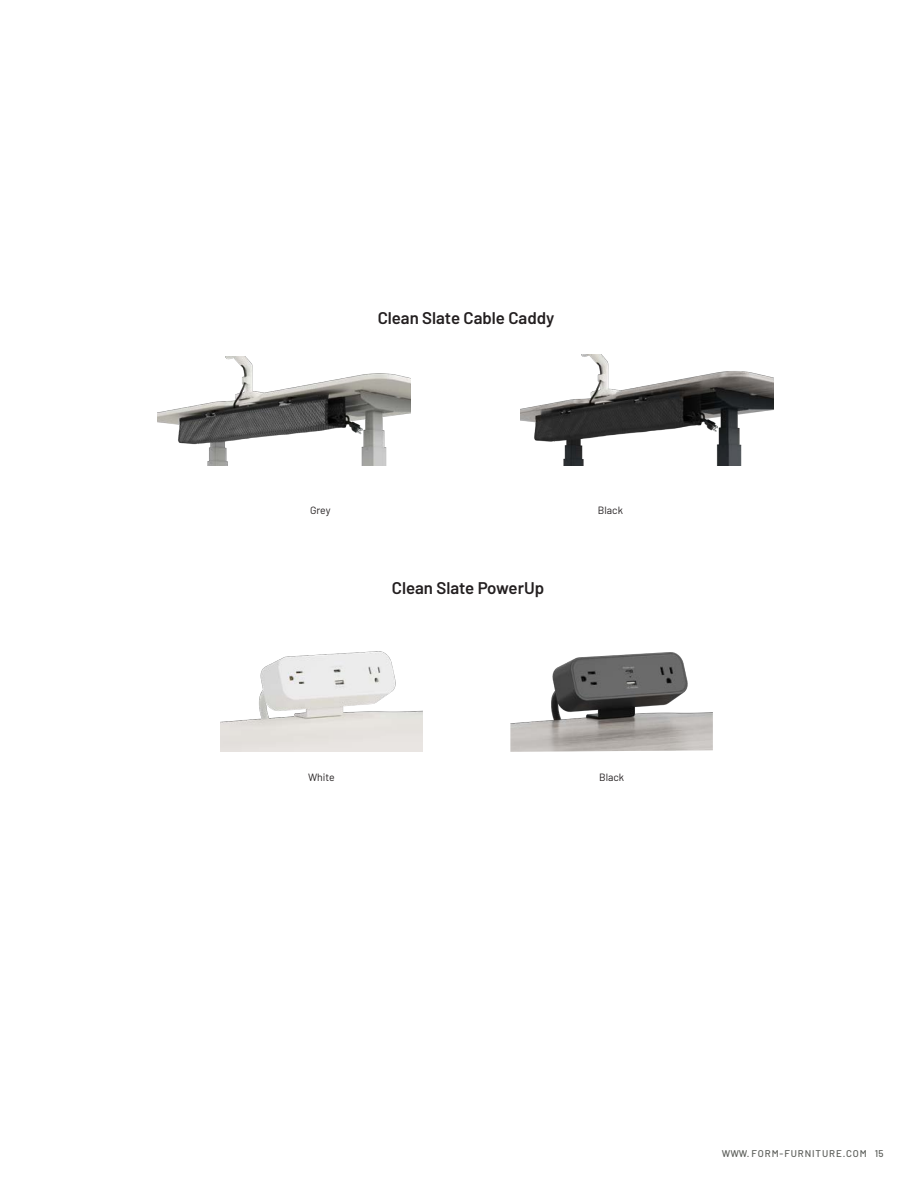
<style>
.page{position:relative;width:918px;height:1188px;background:#fff}
.page>*{position:absolute;margin:0;border:0;box-sizing:border-box;transform-origin:0 0}
.t1{font:600 16.8px "Barlow";color:#231f20}
.t2{font:10.5px "Barlow";color:#231f20}
.t3{font:500 9.75px "Barlow";letter-spacing:.085em;color:#5b5d59}
</style>
<div class="page">
<img style="left:157px;top:357px;width:254px;height:108px">
<img style="left:520px;top:354px;width:253px;height:111px">
<img style="left:220px;top:651px;width:203px;height:101px">
<img style="left:510px;top:652px;width:203px;height:100px">
<p class="t1" style="left:378px;top:305px;width:178px">Clean Slate Cable Caddy</p>
<p class="t2" style="left:310px;top:502px;width:22px">Grey</p>
<p class="t2" style="left:598px;top:502px;width:27px">Black</p>
<p class="t1" style="left:392px;top:575px;width:154px">Clean Slate PowerUp</p>
<p class="t2" style="left:308px;top:769px;width:28px">White</p>
<p class="t2" style="left:599px;top:769px;width:27px">Black</p>
<p class="t3" style="left:722px;top:1146px;width:163px">WWW. FORM-FURNITURE.COM 15</p>
</div>
